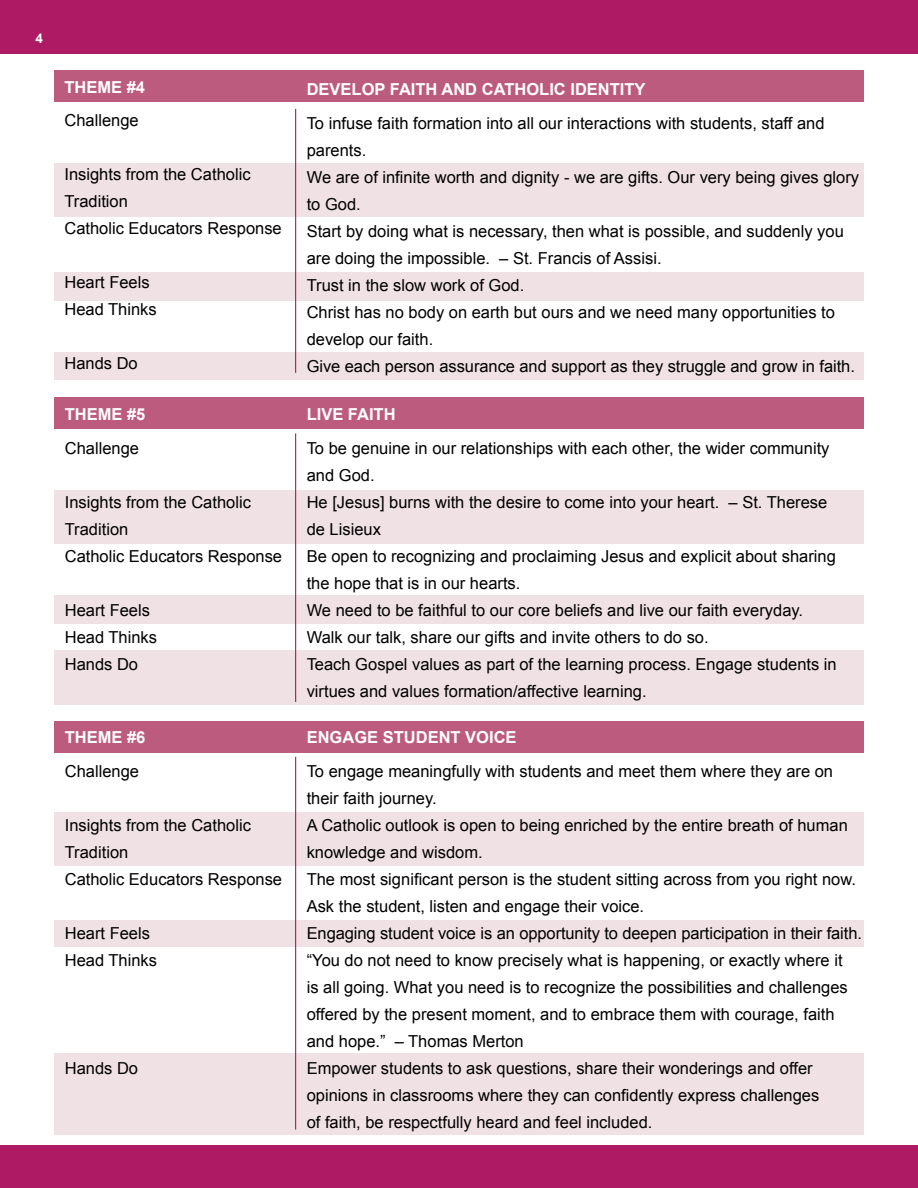
<style>
.page{position:relative;width:918px;height:1188px;background:#fff}
.page>*{position:absolute;margin:0;border:0;box-sizing:border-box;transform-origin:0 0}
.t1{font:16.5px/27px "Arial";color:#000}
.t2{font:700 16.5px "Arial";color:#fff}
.t3{font:700 13.5px "Arial";color:#fff}
</style>
<div class="page">
<div style="left:54px;top:398px;width:810px;height:31px;background:#bd5b7f"></div>
<div style="left:54px;top:721px;width:810px;height:31px;background:#bd5b7f"></div>
<div style="left:0;top:1146px;width:918px;height:42px;background:#ae1a63"></div>
<div style="left:0;top:0;width:918px;height:54px;background:#ae1a63"></div>
<div style="left:54px;top:163px;width:810px;height:54px;background:#f0e1e5"></div>
<div style="left:54px;top:490px;width:810px;height:54px;background:#f0e1e5"></div>
<div style="left:54px;top:812px;width:810px;height:54px;background:#f0e1e5"></div>
<div style="left:54px;top:272px;width:810px;height:28px;background:#f0e1e5"></div>
<div style="left:54px;top:596px;width:810px;height:28px;background:#f0e1e5"></div>
<div style="left:54px;top:650px;width:810px;height:55px;background:#f0e1e5"></div>
<div style="left:54px;top:920px;width:810px;height:26px;background:#f0e1e5"></div>
<div style="left:54px;top:352px;width:810px;height:28px;background:#f0e1e5"></div>
<div style="left:54px;top:1053px;width:810px;height:82px;background:#f0e1e5"></div>
<hr style="left:295px;top:109px;width:1px;height:264px;background:#ae1a63">
<hr style="left:295px;top:433px;width:1px;height:269px;background:#ae1a63">
<hr style="left:295px;top:757px;width:1px;height:373px;background:#ae1a63">
<div style="left:54px;top:71px;width:810px;height:31px;background:#bd5b7f"></div>
<p class="t3" style="left:36px;top:29px;width:9px">4</p>
<p class="t2" style="left:64px;top:76px;width:82px">THEME #4</p>
<p class="t1" style="left:64px;top:107px;width:76px">Challenge</p>
<p class="t1" style="left:64px;top:161px;width:219px">Insights from the Catholic<br>Tradition<br>Catholic Educators Response</p>
<p class="t1" style="left:64px;top:269px;width:94px">Heart Feels<br>Head Thinks</p>
<p class="t1" style="left:64px;top:350px;width:75px">Hands Do</p>
<p class="t2" style="left:65px;top:403px;width:82px">THEME #5</p>
<p class="t1" style="left:65px;top:435px;width:76px">Challenge</p>
<p class="t1" style="left:65px;top:489px;width:219px">Insights from the Catholic<br>Tradition<br>Catholic Educators Response</p>
<p class="t1" style="left:65px;top:597px;width:94px">Heart Feels<br>Head Thinks<br>Hands Do</p>
<p class="t2" style="left:65px;top:727px;width:82px">THEME #6</p>
<p class="t1" style="left:65px;top:758px;width:76px">Challenge</p>
<p class="t1" style="left:65px;top:812px;width:219px">Insights from the Catholic<br>Tradition<br>Catholic Educators Response</p>
<p class="t1" style="left:65px;top:920px;width:94px">Heart Feels<br>Head Thinks</p>
<p class="t1" style="left:65px;top:1055px;width:75px">Hands Do</p>
<p class="t2" style="left:307px;top:79px;width:340px">DEVELOP FAITH AND CATHOLIC IDENTITY</p>
<p class="t1" style="left:307px;top:110px;width:554px">To infuse faith formation into all our interactions with students, staff and parents.<br>We are of infinite worth and dignity - we are gifts. Our very being gives glory to God.<br>Start by doing what is necessary, then what is possible, and suddenly you are doing the impossible. – St. Francis of Assisi.<br>Trust in the slow work of God.<br>Christ has no body on earth but ours and we need many opportunities to develop our faith.<br>Give each person assurance and support as they struggle and grow in faith.</p>
<p class="t2" style="left:307px;top:403px;width:90px">LIVE FAITH</p>
<p class="t1" style="left:307px;top:435px;width:532px">To be genuine in our relationships with each other, the wider community and God.<br>He [Jesus] burns with the desire to come into your heart. – St. Therese de Lisieux<br>Be open to recognizing and proclaiming Jesus and explicit about sharing the hope that is in our hearts.<br>We need to be faithful to our core beliefs and live our faith everyday.<br>Walk our talk, share our gifts and invite others to do so.<br>Teach Gospel values as part of the learning process. Engage students in virtues and values formation/affective learning.</p>
<p class="t2" style="left:307px;top:726px;width:211px">ENGAGE STUDENT VOICE</p>
<p class="t1" style="left:307px;top:758px;width:557px">To engage meaningfully with students and meet them where they are on their faith journey.<br>A Catholic outlook is open to being enriched by the entire breath of human knowledge and wisdom.<br>The most significant person is the student sitting across from you right now.<br>Ask the student, listen and engage their voice.<br>Engaging student voice is an opportunity to deepen participation in their faith. “You do not need to know precisely what is happening, or exactly where it<br>is all going. What you need is to recognize the possibilities and challenges offered by the present moment, and to embrace them with courage, faith and hope.” – Thomas Merton<br>Empower students to ask questions, share their wonderings and offer opinions in classrooms where they can confidently express challenges<br>of faith, be respectfully heard and feel included.</p>
</div>
